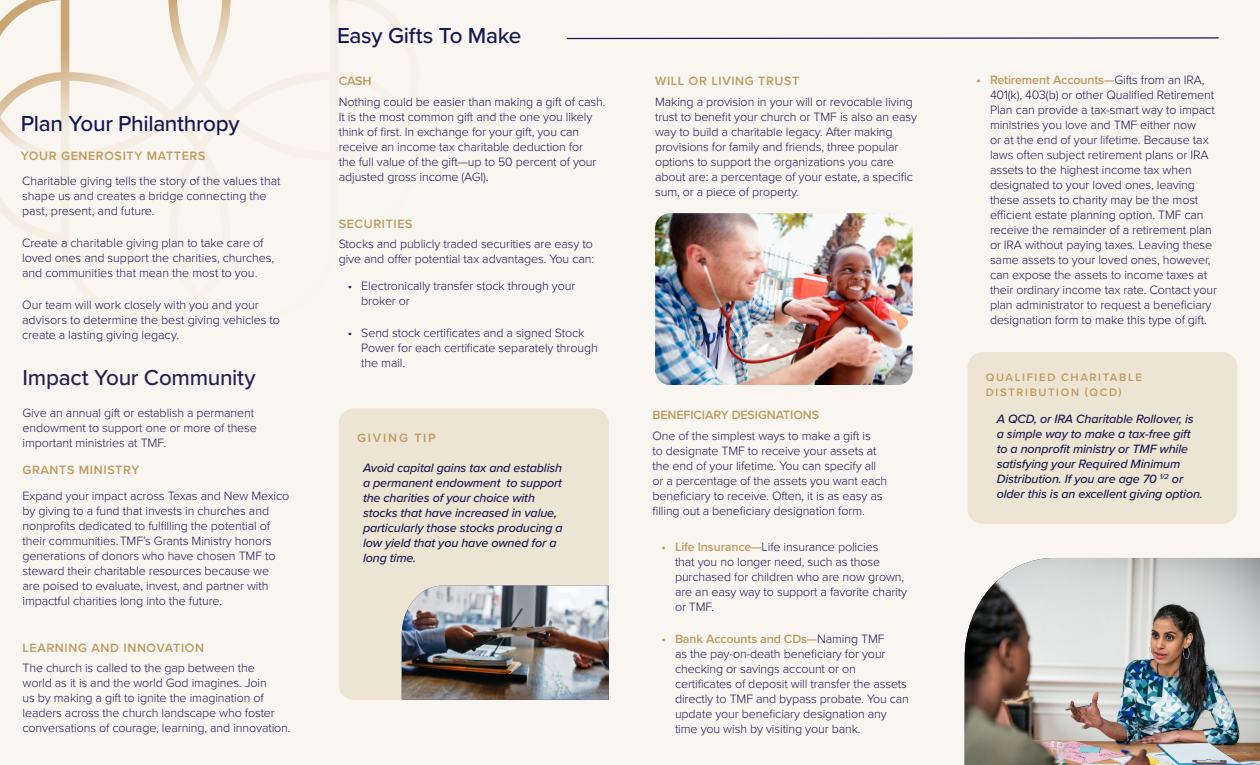
<style>
.page{position:relative;width:1260px;height:765px;background:#f9f6f1}
.page>*{position:absolute;margin:0;border:0;box-sizing:border-box;transform-origin:0 0}
.BODY_Text__Adobe_Caslon__90{font:500 22.5px "Proxima Nova";letter-spacing:-.015em;color:#141751}
.Paragraph_Style_1{font:500 22.5px "Proxima Nova";letter-spacing:-.015em;color:#262150}
.Paragraph_Style_2{font:300 12.5px/15px "Proxima Nova";letter-spacing:-.01em;color:#1e194f}
.BODY_TEXT__arial__90{font:300 12.5px/15px "Proxima Nova";letter-spacing:-.01em;color:#1e194f}
.Paragraph_Style_3{font:300 12.5px/15px "Proxima Nova";letter-spacing:-.01em;color:#1e194f}
.Paragraph_Style_2-2{font:300 12.5px/15px "Proxima Nova";letter-spacing:-.01em;color:#201b4f}
.BODY_TEXT__arial__90-2{font:italic 500 12.5px/15px "Proxima Nova";letter-spacing:-.01em;color:#1e194f}
.Paragraph_Style_3-2{font:italic 500 12.5px/15px "Proxima Nova";letter-spacing:-.01em;color:#1e194f}
.Paragraph_Style_2-3{font:300 12.5px/15px "Proxima Nova";letter-spacing:-.01em;color:#201b51}
.BODY_TEXT__arial__90-3{font:600 12.5px "Proxima Nova";letter-spacing:.05em;color:#bd9b60}
.Paragraph_Style_2-4{font:600 12.5px "Proxima Nova";letter-spacing:.05em;color:#bd9b60}
.BODY_TEXT__arial__90-4{font:600 12.5px "Proxima Nova";letter-spacing:-.01em;color:#bd9b60}
.BODY_Text__Adobe_Caslon__90-2{font:600 12.5px "Proxima Nova";letter-spacing:.14em;color:#be9c60}
.Paragraph_Style_3-3{font:600 12.5px "Proxima Nova";color:#bd9b60}
.BODY_Text__Adobe_Caslon__90-3{font:600 11.25px/15px "Proxima Nova";letter-spacing:.145em;color:#bf9c60}
.s1{font-weight:600;color:#bf9c60}
</style>
<div class="page">
<img style="left:655px;top:213px;width:258px;height:172px">
<svg style="left:0;top:0;width:384px;height:246px"></svg>
<img style="left:965px;top:558px;width:295px;height:207px">
<div style="left:339px;top:408px;width:270px;height:292px;background:#ede4d4;border-radius:15px"></div>
<div style="left:968px;top:352px;width:270px;height:172px;background:#ede4d4;border-radius:15px"></div>
<svg style="left:566px;top:37px;width:653px;height:3px"></svg>
<img style="left:402px;top:586px;width:207px;height:114px">
<p class="BODY_Text__Adobe_Caslon__90" style="left:21px;top:106px;width:220px">Plan Your Philanthropy</p>
<p class="BODY_TEXT__arial__90-3" style="left:21px;top:146px;width:186px">YOUR GENEROSITY MATTERS</p>
<p class="BODY_TEXT__arial__90" style="left:22px;top:173px;width:260px">Charitable giving tells the story of the values that shape us and creates a bridge connecting the past, present, and future.</p>
<p class="BODY_TEXT__arial__90" style="left:22px;top:235px;width:254px">Create a charitable giving plan to take care of loved ones and support the charities, churches, and communities that mean the most to you.</p>
<p class="BODY_TEXT__arial__90" style="left:22px;top:296px;width:259px">Our team will work closely with you and your advisors to determine the best giving vehicles to create a lasting giving legacy.</p>
<p class="BODY_Text__Adobe_Caslon__90" style="left:337px;top:19px;width:186px">Easy Gifts To Make</p>
<p class="Paragraph_Style_3-3" style="left:339px;top:72px;width:34px">CASH</p>
<p class="Paragraph_Style_3" style="left:339px;top:94px;width:268px">Nothing could be easier than making a gift of cash.<br>It is the most common gift and the one you likely think of first. In exchange for your gift, you can receive an income tax charitable deduction for<br>the full value of the gift—up to 50 percent of your adjusted gross income (AGI).</p>
<p class="BODY_TEXT__arial__90-3" style="left:339px;top:214px;width:75px">SECURITIES</p>
<p class="BODY_TEXT__arial__90" style="left:339px;top:236px;width:257px">Stocks and publicly traded securities are easy to give and offer potential tax advantages. You can:</p>
<p class="Paragraph_Style_2" style="left:361px;top:277px;width:216px;text-indent:-13px">• Electronically transfer stock through your broker or</p>
<p class="Paragraph_Style_2" style="left:361px;top:324px;width:238px;text-indent:-13px">• Send stock certificates and a signed Stock<br>Power for each certificate separately through the mail.</p>
<p class="BODY_TEXT__arial__90-3" style="left:655px;top:72px;width:146px">WILL OR LIVING TRUST</p>
<p class="BODY_TEXT__arial__90" style="left:655px;top:93px;width:263px">Making a provision in your will or revocable living trust to benefit your church or TMF is also an easy way to build a charitable legacy. After making provisions for family and friends, three popular options to support the organizations you care about are: a percentage of your estate, a specific sum, or a piece of property.</p>
<p class="Paragraph_Style_2" style="left:990px;top:72px;width:229px;text-indent:-13px"><span class="s1">• Retirement Accounts—</span>Gifts from an IRA, 401(k), 403(b) or other Qualified Retirement Plan can provide a tax-smart way to impact ministries you love and TMF either now<br>or at the end of your lifetime. Because tax laws often subject retirement plans or IRA assets to the highest income tax when designated to your loved ones, leaving these assets to charity may be the most efficient estate planning option. TMF can receive the remainder of a retirement plan or IRA without paying taxes. Leaving these same assets to your loved ones, however, can expose the assets to income taxes at their ordinary income tax rate. Contact your plan administrator to request a beneficiary designation form to make this type of gift.</p>
<p class="Paragraph_Style_1" style="left:23px;top:361px;width:235px">Impact Your Community</p>
<p class="BODY_Text__Adobe_Caslon__90-3" style="left:986px;top:370px;width:158px">QUALIFIED CHARITABLE<br>DISTRIBUTION (QCD)</p>
<p class="Paragraph_Style_3-2" style="left:997px;top:411px;width:208px">A QCD, or IRA Charitable Rollover, is a simple way to make a tax-free gift to a nonprofit ministry or TMF while satisfying your Required Minimum Distribution. If you are age 70 <sup>1/2</sup> or older this is an excellent giving option.</p>
<p class="Paragraph_Style_2-3" style="left:23px;top:405px;width:236px">Give an annual gift or establish a permanent endowment to support one or more of these important ministries at TMF.</p>
<p class="Paragraph_Style_2-4" style="left:23px;top:460px;width:118px">GRANTS MINISTRY</p>
<p class="Paragraph_Style_2" style="left:23px;top:488px;width:268px">Expand your impact across Texas and New Mexico by giving to a fund that invests in churches and nonprofits dedicated to fulfilling the potential of their communities.TMF’s Grants Ministry honors generations of donors who have chosen TMF to steward their charitable resources because we are poised to evaluate, invest, and partner with impactful charities long into the future.</p>
<p class="Paragraph_Style_2-4" style="left:23px;top:638px;width:183px">LEARNING AND INNOVATION</p>
<p class="Paragraph_Style_2-2" style="left:23px;top:660px;width:270px">The church is called to the gap between the<br>world as it is and the world God imagines. Join<br>us by making a gift to ignite the imagination of leaders across the church landscape who foster conversations of courage, learning, and innovation.</p>
<p class="BODY_TEXT__arial__90-4" style="left:652px;top:406px;width:168px">BENEFICIARY DESIGNATIONS</p>
<p class="BODY_TEXT__arial__90" style="left:652px;top:428px;width:236px">One of the simplest ways to make a gift is<br>to designate TMF to receive your assets at the end of your lifetime. You can specify all or a percentage of the assets you want each beneficiary to receive. Often, it is as easy as filling out a beneficiary designation form.</p>
<p class="Paragraph_Style_2" style="left:675px;top:538px;width:234px;text-indent:-13px"><span class="s1">• Life Insurance—</span>Life insurance policies<br>that you no longer need, such as those purchased for children who are now grown, are an easy way to support a favorite charity or TMF.</p>
<p class="Paragraph_Style_2" style="left:675px;top:630px;width:235px;text-indent:-13px"><span class="s1">• Bank Accounts and CDs—</span>Naming TMF<br>as the pay-on-death beneficiary for your checking or savings account or on certificates of deposit will transfer the assets directly to TMF and bypass probate. You can update your beneficiary designation any time you wish by visiting your bank.</p>
<p class="BODY_Text__Adobe_Caslon__90-2" style="left:357px;top:429px;width:80px">GIVING TIP</p>
<p class="BODY_TEXT__arial__90-2" style="left:363px;top:460px;width:201px">Avoid capital gains tax and establish a permanent endowment to support the charities of your choice with stocks that have increased in value, particularly those stocks producing a low yield that you have owned for a long time.</p>
</div>
